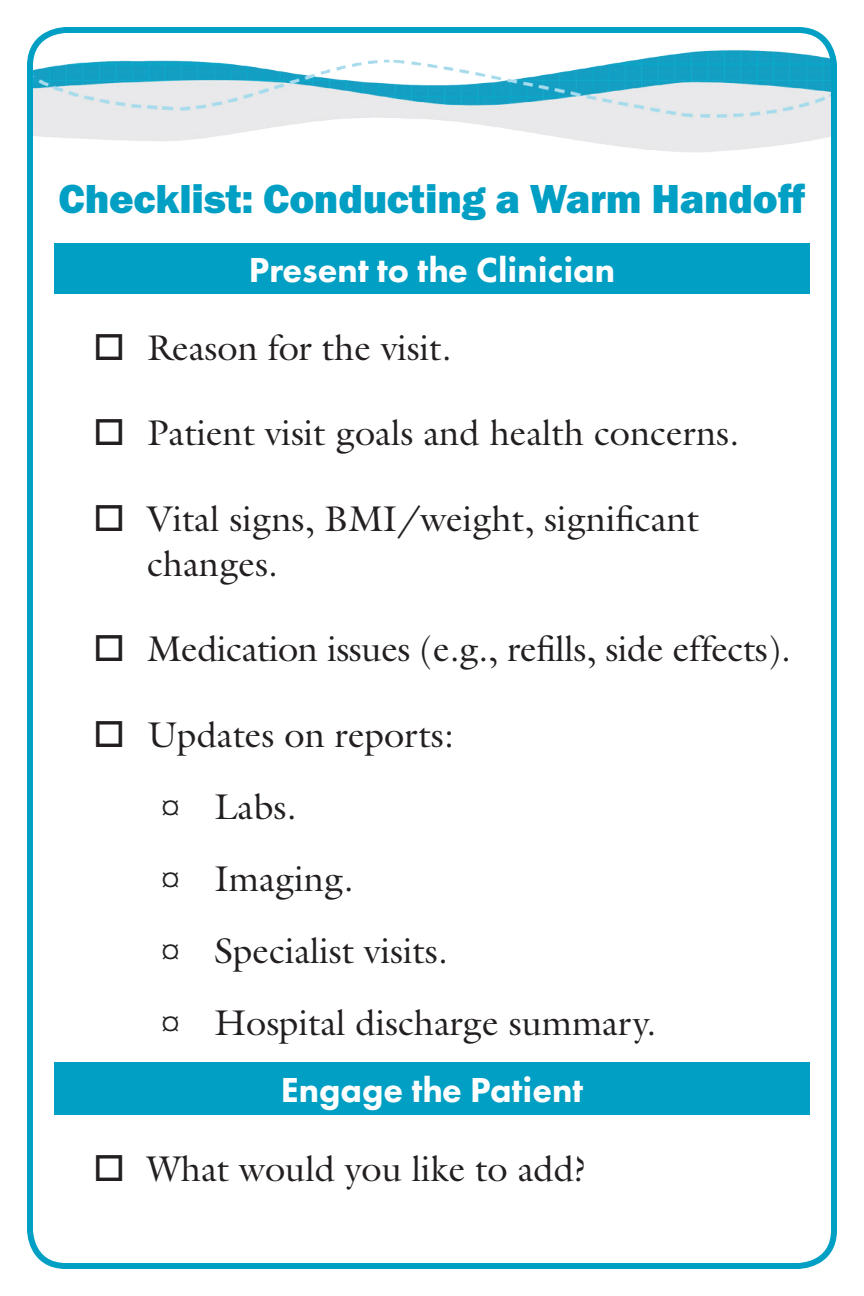
<style>
.page{position:relative;width:864px;height:1296px;background:#fff}
.page>*{position:absolute;margin:0;border:0;box-sizing:border-box;transform-origin:0 0}
.t1{font:42px "Franklin Gothic URW Hea";letter-spacing:-.005em;color:#009fc3}
.t2{font:36px/45px "Galliard Std";color:#231f20}
.Head_1{font:800 36px "Futura PT";color:#fff}
</style>
<div class="page">
<img style="left:27px;top:41px;width:803px;height:111px">
<div style="left:27px;top:27px;width:810px;height:1242px;border:6px solid #009fc3;border-radius:36px"></div>
<div style="left:54px;top:243px;width:756px;height:50px;background:#009fc3"></div>
<div style="left:54px;top:1062px;width:756px;height:53px;background:#009fc3"></div>
<p class="t1" style="left:58px;top:171px;width:749px">Checklist: Conducting a Warm Handoff</p>
<p class="Head_1" style="left:249px;top:247px;width:368px">Present to the Clinician</p>
<p class="t2" style="left:147px;top:324px;width:306px">Reason for the visit.</p>
<p class="t2" style="left:147px;top:410px;width:594px">Patient visit goals and health concerns.</p>
<p class="t2" style="left:147px;top:495px;width:554px">Vital signs, BMI/weight, significant changes.</p>
<p class="t2" style="left:147px;top:626px;width:645px">Medication issues (e.g., refills, side effects).</p>
<p class="t2" style="left:147px;top:711px;width:308px">Updates on reports:</p>
<p class="t2" style="left:160px;top:783px;width:138px">¤ Labs.</p>
<p class="t2" style="left:160px;top:855px;width:194px">¤ Imaging.</p>
<p class="t2" style="left:160px;top:927px;width:289px">¤ Specialist visits.</p>
<p class="t2" style="left:160px;top:999px;width:497px">¤ Hospital discharge summary.</p>
<p class="Head_1" style="left:281px;top:1067px;width:304px">Engage the Patient</p>
<p class="t2" style="left:147px;top:1146px;width:441px">What would you like to add?</p>
</div>
